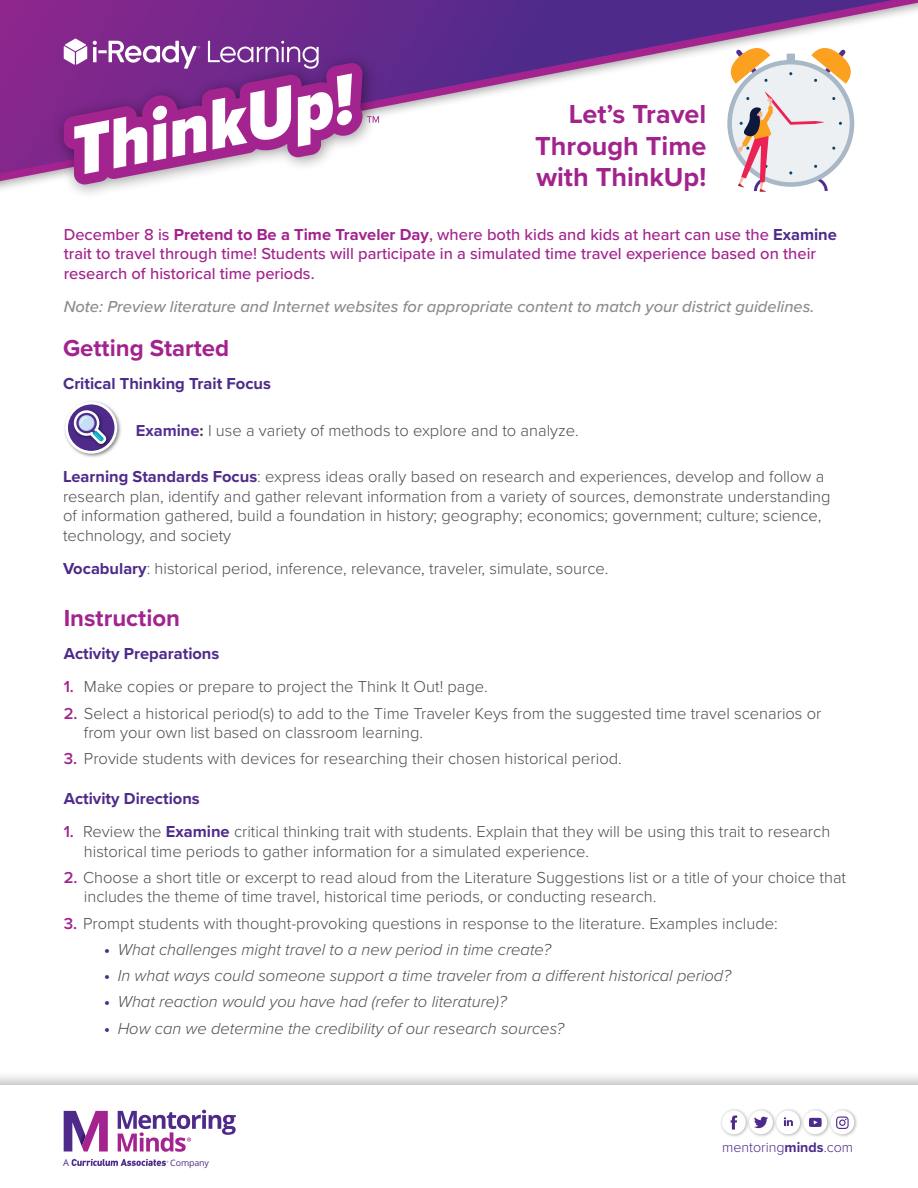
<style>
.page{position:relative;width:918px;height:1188px;background:#fff}
.page>*{position:absolute;margin:0;border:0;box-sizing:border-box;transform-origin:0 0}
.t1{font:700 27px/31.5px "Proxima Nova";color:#a3238d;text-align:justify}
.t2{font:700 24px "Proxima Nova";color:#a3238e}
.t3{font:300 16.5px/19.5px "Proxima Nova";color:#4d4d4f}
.t4{font:italic 300 16.5px "Proxima Nova";color:#4d4d4f}
.t5{font:500 16.5px/19.5px "Proxima Nova";color:#a3238e}
.t6{font:italic 500 16.5px "Proxima Nova";color:#8a8c8e}
.t7{font:700 16.5px "Proxima Nova";color:#4e2b8a}
.t8{font:300 14.25px "Proxima Nova";color:#4e2b8a}
.t9{font:9.3px "Open Sans";color:#4e2b8a}
.t10{font:8.85px "Open Sans";letter-spacing:-.01em;color:#4e2b8a}
.s1{font-weight:700}
.s2{font-weight:700;color:#4e2b8a}
.s3{font-weight:700;color:#522e91}
.s4{font-weight:600;color:#a3238e}
.s5{font-weight:700;font-style:normal;color:#4e2b8a}
</style>
<div class="page">
<svg style="left:0;top:0;width:918px;height:189px"></svg>
<div style="left:52px;top:52px;width:326px;height:148px;background:#000;opacity:.4"></div>
<div style="left:0;top:1070px;width:918px;height:118px;background:#000;opacity:.3"></div>
<div style="left:0;top:1085px;width:918px;height:103px;background:#fff"></div>
<svg style="left:118px;top:1110px;width:118px;height:42px"></svg>
<svg style="left:64px;top:1111px;width:44px;height:41px"></svg>
<svg style="left:71px;top:1159px;width:97px;height:7px"></svg>
<svg style="left:64px;top:39px;width:315px;height:146px"></svg>
<div style="left:719px;top:1108px;width:139px;height:30px;background:#000;opacity:.35"></div>
<div style="left:749px;top:1110px;width:24px;height:24px;background:#fff;border-radius:50%"></div>
<svg style="left:754px;top:1117px;width:14px;height:11px"></svg>
<div style="left:722px;top:1110px;width:24px;height:24px;background:#fff;border-radius:50%"></div>
<svg style="left:731px;top:1115px;width:6px;height:15px"></svg>
<div style="left:776px;top:1110px;width:24px;height:24px;background:#fff;border-radius:50%"></div>
<svg style="left:784px;top:1117px;width:9px;height:9px"></svg>
<div style="left:830px;top:1110px;width:24px;height:24px;background:#fff;border-radius:50%"></div>
<svg style="left:836px;top:1116px;width:13px;height:13px"></svg>
<div style="left:803px;top:1110px;width:24px;height:24px;background:#fff;border-radius:50%"></div>
<svg style="left:809px;top:1118px;width:13px;height:9px"></svg>
<svg style="left:727px;top:48px;width:127px;height:144px"></svg>
<svg style="left:64px;top:401px;width:57px;height:56px"></svg>
<svg style="left:67px;top:403px;width:49px;height:49px"></svg>
<svg style="left:71px;top:408px;width:40px;height:41px"></svg>
<svg style="left:74px;top:410px;width:33px;height:34px"></svg>
<div style="left:65px;top:402px;width:52px;height:52px;border:3px solid #fff;border-radius:50%"></div>
<h1 class="t1" style="left:535px;top:98px;width:173px;text-indent:33px">Let’s Travel Through Time with ThinkUp!</h1>
<p class="t5" style="left:64px;top:224px;width:775px">December 8 is <span class="s1">Pretend to Be a Time Traveler Day</span>, where both kids and kids at heart can use the <span class="s2">Examine </span>trait to travel through time! Students will participate in a simulated time travel experience based on their research of historical time periods.</p>
<p class="t6" style="left:64px;top:294px;width:752px">Note: Preview literature and Internet websites for appropriate content to match your district guidelines.</p>
<h2 class="t2" style="left:63px;top:331px;width:168px">Getting Started</h2>
<p class="t7" style="left:63px;top:372px;width:210px">Critical Thinking Trait Focus</p>
<p class="t3" style="left:136px;top:420px;width:444px"><span class="s3">Examine</span><span class="s1">:</span> I use a variety of methods to explore and to analyze.</p>
<p class="t3" style="left:63px;top:466px;width:769px"><span class="s2">Learning Standards Focus</span>: express ideas orally based on research and experiences, develop and follow a research plan, identify and gather relevant information from a variety of sources, demonstrate understanding of information gathered, build a foundation in history; geography; economics; government; culture; science, technology, and society</p>
<p class="t3" style="left:63px;top:558px;width:547px"><span class="s2">Vocabulary</span>: historical period, inference, relevance, traveler, simulate, source.</p>
<h2 class="t2" style="left:64px;top:601px;width:118px">Instruction</h2>
<p class="t7" style="left:64px;top:642px;width:157px">Activity Preparations</p>
<p class="t3" style="left:64px;top:676px;width:426px"><span class="s4">1.</span> Make copies or prepare to project the Think It Out! page.</p>
<p class="t3" style="left:84px;top:703px;width:739px;text-indent:-20px"><span class="s4">2.</span> Select a historical period(s) to add to the Time Traveler Keys from the suggested time travel scenarios or from your own list based on classroom learning.</p>
<p class="t3" style="left:64px;top:748px;width:560px"><span class="s4">3.</span> Provide students with devices for researching their chosen historical period.</p>
<p class="t7" style="left:64px;top:786px;width:138px">Activity Directions</p>
<p class="t3" style="left:84px;top:821px;width:748px;text-indent:-20px"><span class="s4">1.</span> Review the <span class="s2">Examine</span> critical thinking trait with students. Explain that they will be using this trait to research historical time periods to gather information for a simulated experience.</p>
<p class="t3" style="left:84px;top:867px;width:764px;text-indent:-20px"><span class="s4">2.</span> Choose a short title or excerpt to read aloud from the Literature Suggestions list or a title of your choice that includes the theme of time travel, historical time periods, or conducting research.</p>
<p class="t3" style="left:64px;top:913px;width:716px"><span class="s4">3.</span> Prompt students with thought-provoking questions in response to the literature. Examples include:</p>
<p class="t4" style="left:104px;top:937px;width:448px"><span class="s5">•</span> What challenges might travel to a new period in time create?</p>
<p class="t4" style="left:104px;top:963px;width:628px"><span class="s5">•</span> In what ways could someone support a time traveler from a different historical period?</p>
<p class="t4" style="left:104px;top:990px;width:404px"><span class="s5">•</span> What reaction would you have had (refer to literature)?</p>
<p class="t4" style="left:104px;top:1016px;width:461px"><span class="s5">•</span> How can we determine the credibility of our research sources?</p>
<p class="t9" style="left:63px;top:1156px;width:7px">A</p>
<p class="t10" style="left:170px;top:1157px;width:40px">Company</p>
<p class="t8" style="left:722px;top:1136px;width:133px">mentoring<span class="s1">minds</span>.com</p>
</div>
